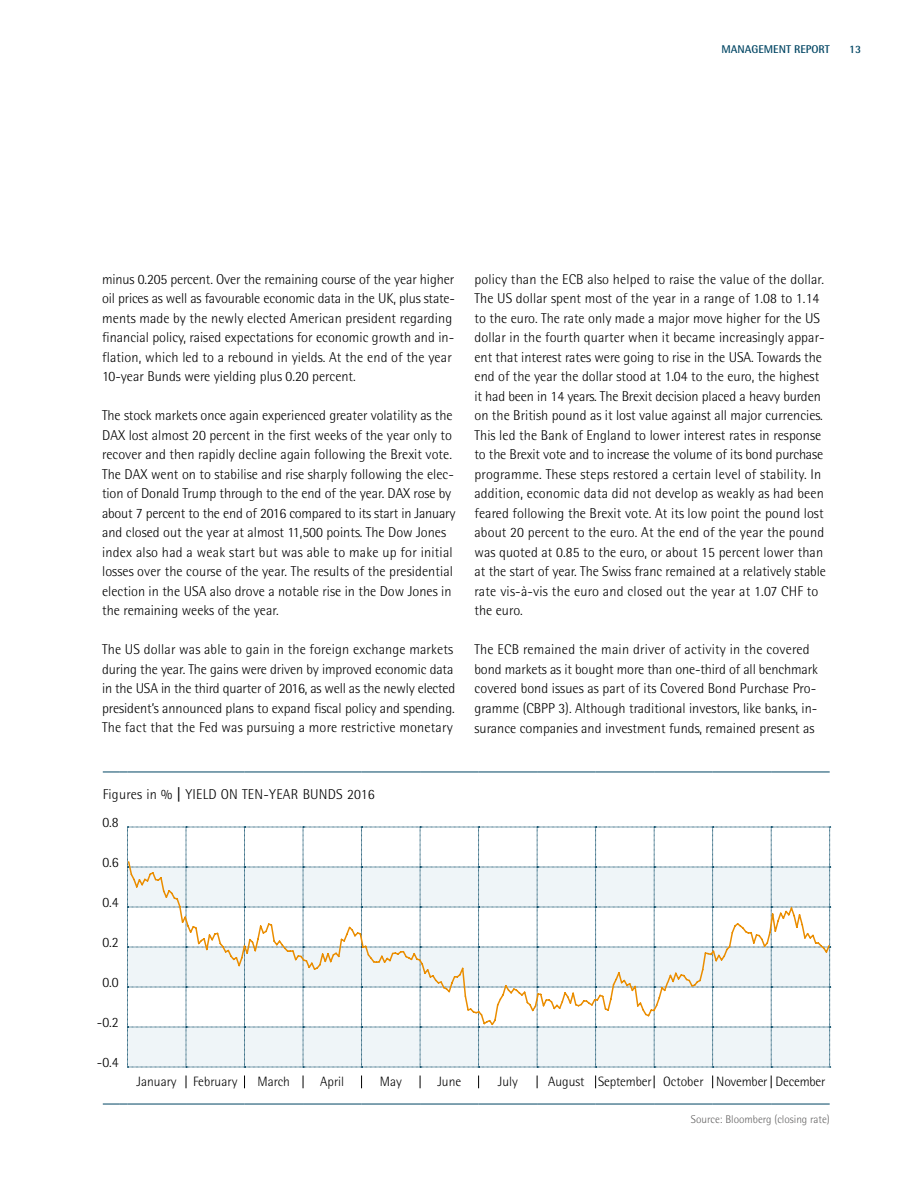
<style>
.page{position:relative;width:915px;height:1183px;background:#fff}
.page>*{position:absolute;margin:0;border:0;box-sizing:border-box;transform-origin:0 0}
.t1{font:300 14.25px/19.5px "Rotis Semi Sans Pro";color:#000}
.t2{font:300 13.5px "Rotis Semi Sans Pro";color:#000}
.t3{font:300 11.25px "Rotis Semi Sans Pro";color:#646363}
.t4{font:700 11.25px "Rotis Semi Sans Pro";color:#004563}
.s1{font-weight:700}
</style>
<div class="page">
<svg style="left:103px;top:771px;width:24px;height:1px"></svg>
<hr style="left:127px;top:771px;width:59px;height:1px;background:#004563">
<hr style="left:186px;top:771px;width:58px;height:1px;background:#004563">
<hr style="left:244px;top:771px;width:59px;height:1px;background:#004563">
<hr style="left:303px;top:771px;width:58px;height:1px;background:#004563">
<hr style="left:361px;top:771px;width:59px;height:1px;background:#004563">
<hr style="left:420px;top:771px;width:58px;height:1px;background:#004563">
<hr style="left:478px;top:771px;width:59px;height:1px;background:#004563">
<hr style="left:537px;top:771px;width:58px;height:1px;background:#004563">
<hr style="left:595px;top:771px;width:59px;height:1px;background:#004563">
<hr style="left:654px;top:771px;width:58px;height:1px;background:#004563">
<hr style="left:712px;top:771px;width:58px;height:1px;background:#004563">
<hr style="left:770px;top:771px;width:59px;height:1px;background:#004563">
<svg style="left:103px;top:1103px;width:24px;height:1px"></svg>
<hr style="left:127px;top:1103px;width:59px;height:1px;background:#004563">
<hr style="left:186px;top:1103px;width:58px;height:1px;background:#004563">
<hr style="left:244px;top:1103px;width:59px;height:1px;background:#004563">
<hr style="left:303px;top:1103px;width:58px;height:1px;background:#004563">
<hr style="left:361px;top:1103px;width:59px;height:1px;background:#004563">
<hr style="left:420px;top:1103px;width:58px;height:1px;background:#004563">
<hr style="left:478px;top:1103px;width:59px;height:1px;background:#004563">
<hr style="left:537px;top:1103px;width:58px;height:1px;background:#004563">
<hr style="left:595px;top:1103px;width:59px;height:1px;background:#004563">
<hr style="left:654px;top:1103px;width:58px;height:1px;background:#004563">
<hr style="left:712px;top:1103px;width:58px;height:1px;background:#004563">
<hr style="left:770px;top:1103px;width:59px;height:1px;background:#004563">
<svg style="left:186px;top:1075px;width:1px;height:12px"></svg>
<svg style="left:244px;top:1075px;width:1px;height:12px"></svg>
<svg style="left:303px;top:1075px;width:1px;height:12px"></svg>
<svg style="left:361px;top:1075px;width:1px;height:12px"></svg>
<svg style="left:419px;top:1075px;width:1px;height:12px"></svg>
<svg style="left:478px;top:1075px;width:1px;height:12px"></svg>
<svg style="left:536px;top:1075px;width:1px;height:12px"></svg>
<svg style="left:595px;top:1075px;width:1px;height:12px"></svg>
<svg style="left:653px;top:1075px;width:1px;height:12px"></svg>
<svg style="left:712px;top:1075px;width:1px;height:12px"></svg>
<svg style="left:770px;top:1075px;width:1px;height:12px"></svg>
<svg style="left:127px;top:826px;width:703px;height:241px"></svg>
<p class="t4" style="left:721px;top:42px;width:110px">MANAGEMENT REPORT</p>
<p class="t4" style="left:848px;top:42px;width:14px">13</p>
<p class="t1" style="left:102px;top:269px;width:354px">minus 0.205 percent. Over the remaining course of the year higher oil prices as well as favourable economic data in the UK, plus state&shy;ments made by the newly elected American president regarding financial policy, raised expectations for economic growth and in&shy;flation, which led to a rebound in yields. At the end of the year 10-year Bunds were yielding plus 0.20 percent.</p>
<p class="t1" style="left:102px;top:406px;width:355px">The stock markets once again experienced greater volatility as the DAX lost almost 20 percent in the first weeks of the year only to recover and then rapidly decline again following the Brexit vote.<br>The DAX went on to stabilise and rise sharply following the elec&shy;tion of Donald Trump through to the end of the year. DAX rose by about 7 percent to the end of 2016 compared to its start in January and closed out the year at almost 11,500 points. The Dow Jones index also had a weak start but was able to make up for initial losses over the course of the year. The results of the presidential election in the USA also drove a notable rise in the Dow Jones in the remaining weeks of the year.</p>
<p class="t1" style="left:102px;top:639px;width:354px">The US dollar was able to gain in the foreign exchange markets during the year. The gains were driven by improved economic data in the USA in the third quarter of 2016, as well as the newly elected president’s announced plans to expand fiscal policy and spending.<br>The fact that the Fed was pursuing a more restrictive monetary</p>
<p class="t1" style="left:474px;top:269px;width:353px">policy than the ECB also helped to raise the value of the dollar.<br>The US dollar spent most of the year in a range of 1.08 to 1.14 to the euro. The rate only made a major move higher for the US dollar in the fourth quarter when it became increasingly appar&shy;ent that interest rates were going to rise in the USA. Towards the end of the year the dollar stood at 1.04 to the euro, the highest it had been in 14 years. The Brexit decision placed a heavy burden on the British pound as it lost value against all major currencies.<br>This led the Bank of England to lower interest rates in response to the Brexit vote and to increase the volume of its bond purchase programme. These steps restored a certain level of stability. In addition, economic data did not develop as weakly as had been feared following the Brexit vote. At its low point the pound lost about 20 percent to the euro. At the end of the year the pound was quoted at 0.85 to the euro, or about 15 percent lower than at the start of year. The Swiss franc remained at a relatively stable rate vis-à-vis the euro and closed out the year at 1.07 CHF to the euro.</p>
<p class="t1" style="left:474px;top:640px;width:345px">The ECB remained the main driver of activity in the covered bond markets as it bought more than one-third of all benchmark covered bond issues as part of its Covered Bond Purchase Pro&shy;gramme (CBPP 3). Although traditional investors, like banks, in&shy;surance companies and investment funds, remained present as</p>
<p class="t1" style="left:103px;top:784px;width:273px">Figures in % <span class="s1">|</span> YIELD ON TEN-YEAR BUNDS 2016</p>
<p class="t1" style="left:102px;top:812px;width:18px">0.8</p>
<p class="t1" style="left:102px;top:852px;width:18px">0.6</p>
<p class="t1" style="left:102px;top:892px;width:18px">0.4</p>
<p class="t1" style="left:102px;top:932px;width:18px">0.2</p>
<p class="t1" style="left:102px;top:972px;width:18px">0.0</p>
<p class="t1" style="left:97px;top:1012px;width:23px">-0.2</p>
<p class="t1" style="left:97px;top:1052px;width:23px">-0.4</p>
<p class="t2" style="left:136px;top:1073px;width:102px">January February</p>
<p class="t2" style="left:257px;top:1073px;width:34px">March</p>
<p class="t2" style="left:320px;top:1073px;width:26px">April</p>
<p class="t2" style="left:379px;top:1073px;width:24px">May</p>
<p class="t2" style="left:437px;top:1073px;width:25px">June</p>
<p class="t2" style="left:497px;top:1073px;width:22px">July</p>
<p class="t2" style="left:548px;top:1073px;width:279px">August September October November December</p>
<p class="t3" style="left:690px;top:1112px;width:140px">Source: Bloomberg (closing rate)</p>
</div>
